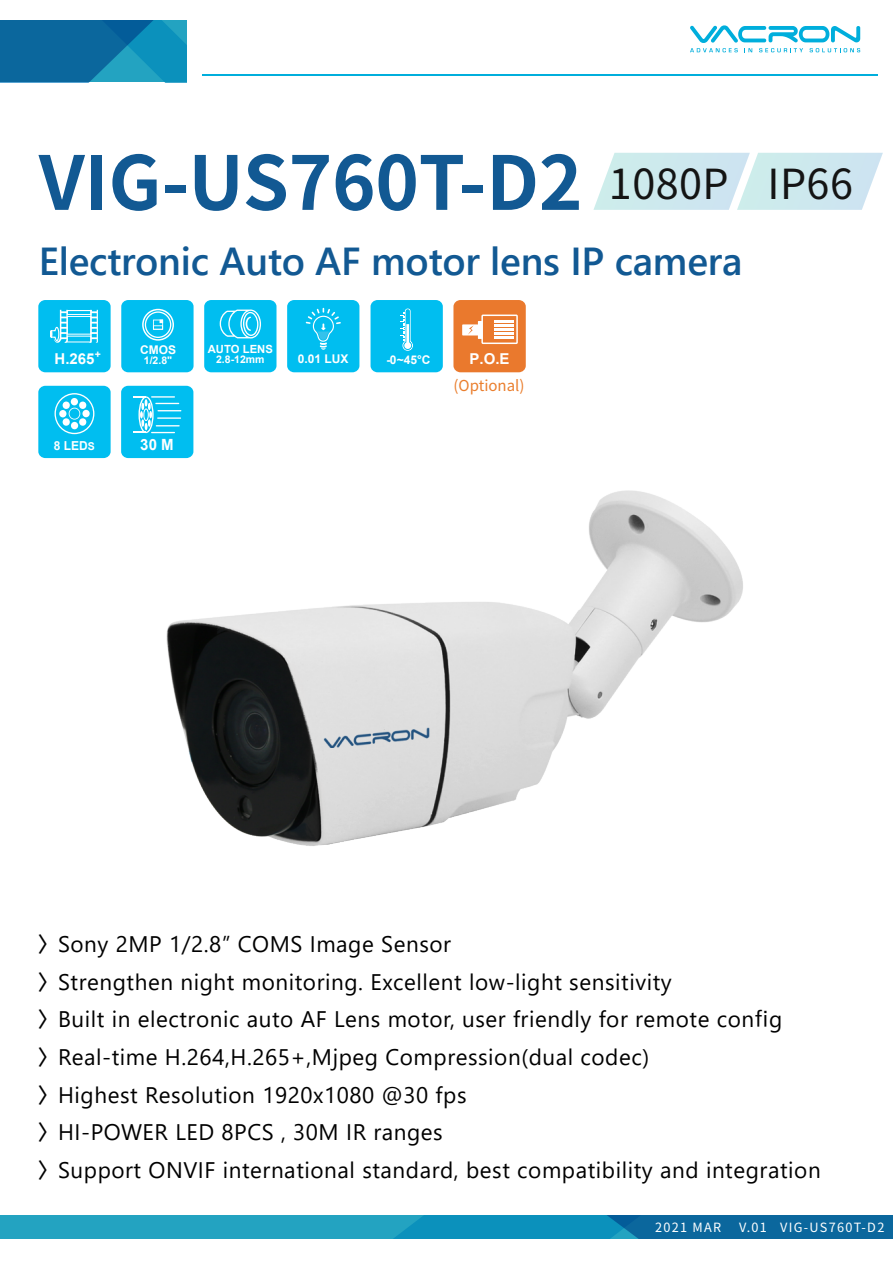
<style>
.page{position:relative;width:893px;height:1263px;background:#fff}
.page>*{position:absolute;margin:0;border:0;box-sizing:border-box;transform-origin:0 0}
.t1{font:700 74.25px "Noto Sans CJ Ktc";letter-spacing:-.005em;color:#125993}
.t2{font:41.4px "Noto Sans CJ Ktc";letter-spacing:.01em;color:#141414}
.t3{font:600 39px "Segoe UI";letter-spacing:-.005em;color:#125993}
.t4{font:22.5px/37.5px "Yu Gothic UI";letter-spacing:.025em;color:#000}
.t5{font:700 15.45px "Arial";color:#fff}
.t6{font:700 15px "Arial";color:#fff}
.t7{font:15px "Noto Sans CJ Ktc";color:#ea7e2d}
.t8{font:12.75px "Noto Sans CJ Ktc";letter-spacing:.1em;color:#fff}
.t9{font:700 12.3px "Arial";color:#fff}
.t10{font:700 12px "Arial";color:#fff}
.t11{font:700 11.25px "Arial";color:#fff}
.t12{font:700 10.5px "Arial";color:#fff}
.s1{font-size:10.8px}
.s2{font-family:"Noto Sans CJ Ktc";font-weight:500;font-size:21px}
</style>
<div class="page">
<div style="left:0;top:1215px;width:893px;height:23px;background:#23a3c1"></div>
<svg style="left:395px;top:1215px;width:498px;height:23px;background:#0b7aab"></svg>
<hr style="left:202px;top:74px;width:676px;height:2px;background:#00aedc">
<svg style="left:0;top:20px;width:186px;height:62px;background:#0d77a8"></svg>
<svg style="left:690px;top:25px;width:170px;height:27px"></svg>
<div style="left:204px;top:300px;width:72px;height:72px;background:#00bef0;border-radius:7px"></div>
<svg style="left:220px;top:309px;width:41px;height:29px"></svg>
<div style="left:287px;top:300px;width:72px;height:72px;background:#00bef0;border-radius:7px"></div>
<svg style="left:306px;top:308px;width:35px;height:42px"></svg>
<div style="left:371px;top:300px;width:72px;height:72px;background:#00bef0;border-radius:7px"></div>
<svg style="left:400px;top:308px;width:13px;height:43px"></svg>
<div style="left:121px;top:300px;width:73px;height:72px;background:#00bef0;border-radius:7px"></div>
<svg style="left:142px;top:309px;width:32px;height:32px"></svg>
<div style="left:453px;top:300px;width:73px;height:72px;background:#ea792d;border-radius:7px"></div>
<hr style="left:494px;top:324px;width:19px;height:3px;background:#fff">
<svg style="left:494px;top:328px;width:19px;height:10px"></svg>
<hr style="left:494px;top:320px;width:19px;height:3px;background:#fff">
<div style="left:462px;top:324px;width:16px;height:11px;background:#fff"></div>
<div style="left:478px;top:321px;width:5px;height:18px;background:#fff"></div>
<div style="left:481px;top:315px;width:37px;height:29px;border:2px solid #fff"></div>
<svg style="left:468px;top:325px;width:6px;height:10px"></svg>
<div style="left:38px;top:300px;width:73px;height:72px;background:#00bef0;border-radius:7px"></div>
<svg style="left:50px;top:310px;width:48px;height:33px"></svg>
<svg style="left:593px;top:153px;width:290px;height:57px;background:#d2eaef"></svg>
<img style="left:166px;top:490px;width:577px;height:356px">
<div style="left:38px;top:386px;width:73px;height:72px;background:#00bef0;border-radius:7px"></div>
<svg style="left:55px;top:393px;width:39px;height:41px"></svg>
<div style="left:121px;top:386px;width:72px;height:72px;background:#00bef0;border-radius:7px"></div>
<svg style="left:133px;top:396px;width:48px;height:37px"></svg>
<h1 class="t1" style="left:39px;top:141px;width:545px">VIG-US760T-D2</h1>
<h2 class="t2" style="left:609px;top:161px;width:246px">1080P IP66</h2>
<h3 class="t3" style="left:39px;top:224px;width:705px">Electronic Auto AF motor lens IP camera</h3>
<p class="t11" style="left:208px;top:341px;width:67px">AUTO LENS</p>
<p class="t12" style="left:216px;top:352px;width:50px">2.8-12mm</p>
<p class="t10" style="left:298px;top:350px;width:52px">0.01 LUX</p>
<p class="t10" style="left:386px;top:351px;width:45px">-0~45°C</p>
<p class="t10" style="left:140px;top:341px;width:37px">CMOS</p>
<p class="t12" style="left:95px;top:346px;width:8px">+</p>
<p class="t6" style="left:55px;top:348px;width:42px">H.265</p>
<p class="t12" style="left:144px;top:353px;width:30px">1/2.8"</p>
<p class="t6" style="left:470px;top:348px;width:42px">P.O.E</p>
<p class="t9" style="left:54px;top:437px;width:43px">8 LED<span class="s1">S</span></p>
<p class="t5" style="left:140px;top:434px;width:35px">30 M</p>
<p class="t7" style="left:453px;top:377px;width:73px">(Optional)</p>
<p class="t4" style="left:38px;top:922px;width:784px"><span class="s2">〉</span>Sony 2MP 1/2.8” COMS Image Sensor<br><span class="s2">〉</span>Strengthen night monitoring. Excellent low-light sensitivity<br><span class="s2">〉</span>Built in electronic auto AF Lens motor, user friendly for remote config<span class="s2">〉</span>Real-time H.264,H.265+,Mjpeg Compression(dual codec)<br><span class="s2">〉</span>Highest Resolution 1920x1080 @30 fps<br><span class="s2">〉</span>HI-POWER LED 8PCS , 30M IR ranges<br><span class="s2">〉</span>Support ONVIF international standard, best compatibility and integration</p>
<p class="t8" style="left:655px;top:1220px;width:68px">2021 MAR</p>
<p class="t8" style="left:739px;top:1220px;width:147px">V.01 VIG-US760T-D2</p>
</div>
